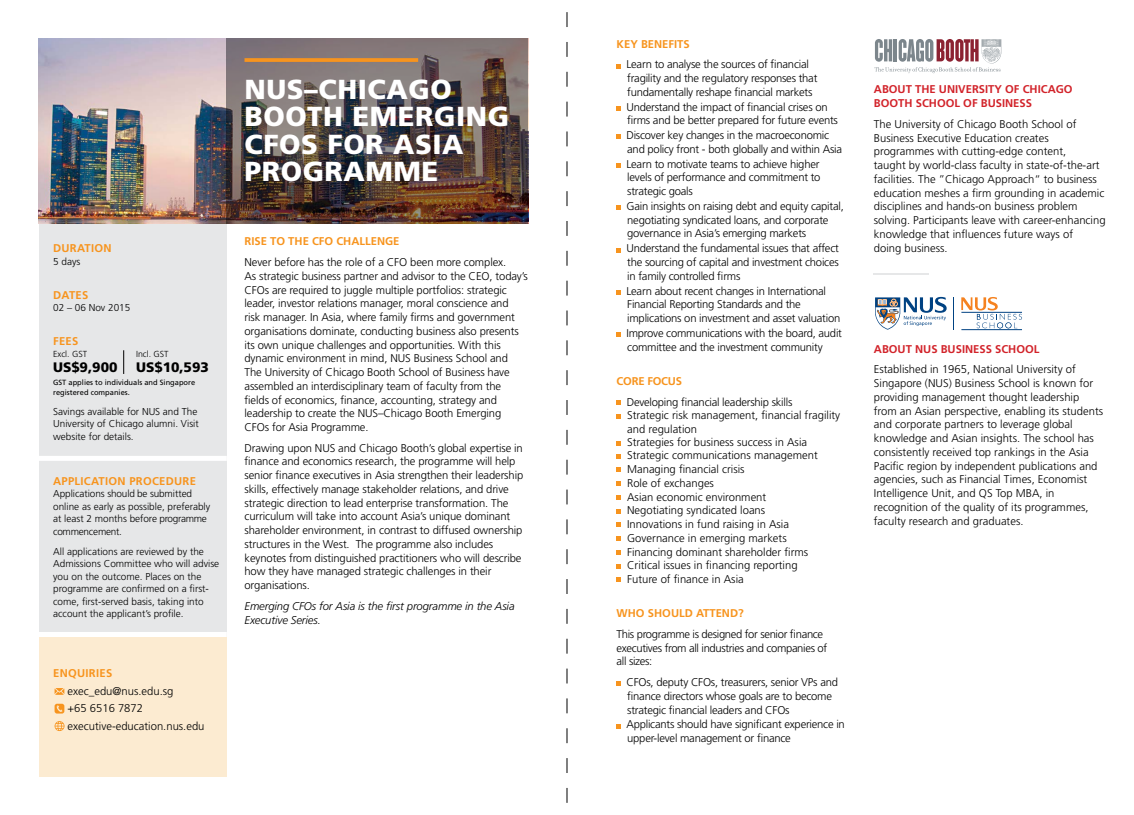
<style>
.page{position:relative;width:1134px;height:815px;background:#fff}
.page>*{position:absolute;margin:0;border:0;box-sizing:border-box;transform-origin:0 0}
.t1{font:900 27.5px/27.5px "Frutiger LT Std";letter-spacing:.02em;color:#fff}
.t2{font:900 13.75px "Frutiger LT Std";color:#000}
.t3{font:300 11.25px/13.8px "Frutiger LT Std";letter-spacing:-.01em;color:#000}
.t4{font:300 11.25px/13.8px "Frutiger LT Std";letter-spacing:-.03em;color:#000}
.t5{font:700 11.25px/13.8px "Frutiger LT Std";color:#d2232a}
.t6{font:italic 300 11.25px/13.8px "Frutiger LT Std";letter-spacing:-.01em;color:#000}
.t7{font:700 11.25px "Frutiger LT Std";color:#f7941e}
.t8{font:700 11.25px "Frutiger LT Std";letter-spacing:.025em;color:#f7941e}
.t9{font:700 11.25px "Frutiger LT Std";letter-spacing:-.02em;color:#f7941e}
.t10{font:300 10px/12.5px "Frutiger LT Std";color:#000}
.t11{font:300 8.75px "Frutiger LT Std";color:#000}
.t12{font:7.5px/10px "Frutiger LT Std";color:#000}
</style>
<div class="page">
<div style="left:39px;top:224px;width:188px;height:457px;background:#e6e7e8"></div>
<div style="left:39px;top:637px;width:188px;height:139px;background:#fcebd1"></div>
<img style="left:39px;top:39px;width:188px;height:185px">
<img style="left:227px;top:39px;width:301px;height:185px">
<svg style="left:55px;top:688px;width:9px;height:7px"></svg>
<svg style="left:55px;top:704px;width:9px;height:10px"></svg>
<svg style="left:55px;top:721px;width:10px;height:10px"></svg>
<hr style="left:244px;top:58px;width:174px;height:4px;background:#ec9126">
<div style="left:39px;top:456px;width:188px;height:5px;background:#fff"></div>
<div style="left:39px;top:632px;width:188px;height:5px;background:#fff"></div>
<svg style="left:617px;top:64px;width:4px;height:4px"></svg>
<svg style="left:617px;top:106px;width:4px;height:5px"></svg>
<svg style="left:617px;top:135px;width:4px;height:4px"></svg>
<svg style="left:617px;top:163px;width:4px;height:5px"></svg>
<svg style="left:617px;top:206px;width:4px;height:4px"></svg>
<svg style="left:617px;top:248px;width:4px;height:4px"></svg>
<svg style="left:617px;top:290px;width:4px;height:5px"></svg>
<svg style="left:617px;top:333px;width:4px;height:4px"></svg>
<svg style="left:617px;top:400px;width:4px;height:4px"></svg>
<svg style="left:617px;top:414px;width:4px;height:4px"></svg>
<svg style="left:617px;top:441px;width:4px;height:5px"></svg>
<svg style="left:617px;top:454px;width:4px;height:4px"></svg>
<svg style="left:617px;top:468px;width:4px;height:4px"></svg>
<svg style="left:617px;top:481px;width:4px;height:5px"></svg>
<svg style="left:617px;top:495px;width:4px;height:4px"></svg>
<svg style="left:617px;top:509px;width:4px;height:4px"></svg>
<svg style="left:617px;top:523px;width:4px;height:4px"></svg>
<svg style="left:617px;top:536px;width:4px;height:5px"></svg>
<svg style="left:617px;top:550px;width:4px;height:4px"></svg>
<svg style="left:617px;top:564px;width:4px;height:4px"></svg>
<svg style="left:617px;top:578px;width:4px;height:4px"></svg>
<svg style="left:617px;top:682px;width:4px;height:4px"></svg>
<svg style="left:617px;top:724px;width:4px;height:4px"></svg>
<svg style="left:123px;top:350px;width:1px;height:24px"></svg>
<svg style="left:875px;top:297px;width:72px;height:33px"></svg>
<hr style="left:954px;top:297px;width:1px;height:33px;background:#004282">
<hr style="left:961px;top:329px;width:61px;height:1px;background:#004282">
<svg style="left:961px;top:297px;width:61px;height:31px"></svg>
<hr style="left:873px;top:273px;width:56px;height:2px;background:#e6e7e8">
<svg style="left:874px;top:39px;width:127px;height:34px"></svg>
<svg style="left:567px;top:12px;width:1px;height:791px"></svg>
<p class="t8" style="left:53px;top:242px;width:60px">DURATION</p>
<p class="t10" style="left:53px;top:255px;width:29px">5 days</p>
<p class="t7" style="left:53px;top:288px;width:37px">DATES</p>
<p class="t10" style="left:53px;top:301px;width:79px">02 – 06 Nov 2015</p>
<p class="t7" style="left:53px;top:334px;width:27px">FEES</p>
<p class="t11" style="left:53px;top:349px;width:36px">Excl. GST</p>
<p class="t11" style="left:136px;top:349px;width:34px">Incl. GST</p>
<p class="t2" style="left:53px;top:359px;width:66px">US$9,900</p>
<p class="t2" style="left:136px;top:359px;width:74px">US$10,593</p>
<p class="t12" style="left:53px;top:377px;width:144px">GST applies to individuals and Singapore registered companies.</p>
<p class="t10" style="left:53px;top:405px;width:147px">Savings available for NUS and The<br>University of Chicago alumni. Visit website for details.</p>
<p class="t8" style="left:53px;top:474px;width:144px">APPLICATION PROCEDURE</p>
<p class="t10" style="left:53px;top:488px;width:159px">Applications should be submitted online as early as possible, preferably at least 2 months before programme commencement.</p>
<p class="t10" style="left:53px;top:545px;width:168px">All applications are reviewed by the Admissions Committee who will advise you on the outcome. Places on the programme are confirmed on a first&shy;come, first-served basis, taking into account the applicant’s profile.</p>
<p class="t8" style="left:53px;top:667px;width:61px">ENQUIRIES</p>
<p class="t3" style="left:68px;top:682px;width:139px;line-height:17.5px">exec_edu@nus.edu.sg<br>+65 6516 7872 executive-education.nus.edu</p>
<h1 class="t1" style="left:244px;top:75px;width:266px">NUS–CHICAGO<br>BOOTH EMERGING<br>CFOS FOR ASIA<br>PROGRAMME</h1>
<p class="t7" style="left:244px;top:235px;width:157px">RISE TO THE CFO CHALLENGE</p>
<p class="t3" style="left:244px;top:256px;width:285px">Never before has the role of a CFO been more complex.<br>As strategic business partner and advisor to the CEO, today’s CFOs are required to juggle multiple portfolios: strategic leader, investor relations manager, moral conscience and<br>risk manager. In Asia, where family firms and government organisations dominate, conducting business also presents its own unique challenges and opportunities. With this dynamic environment in mind, NUS Business School and The University of Chicago Booth School of Business have assembled an interdisciplinary team of faculty from the fields of economics, finance, accounting, strategy and leadership to create the NUS–Chicago Booth Emerging CFOs for Asia Programme.</p>
<p class="t3" style="left:244px;top:441px;width:280px">Drawing upon NUS and Chicago Booth’s global expertise in finance and economics research, the programme will help senior finance executives in Asia strengthen their leadership skills, effectively manage stakeholder relations, and drive strategic direction to lead enterprise transformation. The curriculum will take into account Asia’s unique dominant shareholder environment, in contrast to diffused ownership structures in the West. The programme also includes keynotes from distinguished practitioners who will describe how they have managed strategic challenges in their organisations.</p>
<p class="t6" style="left:244px;top:599px;width:272px">Emerging CFOs for Asia is the first programme in the Asia<br>Executive Series.</p>
<p class="t7" style="left:617px;top:37px;width:75px">KEY BENEFITS</p>
<p class="t3" style="left:626px;top:58px;width:192px">Learn to analyse the sources of financial fragility and the regulatory responses that fundamentally reshape financial markets</p>
<p class="t3" style="left:626px;top:100px;width:213px">Understand the impact of financial crises on firms and be better prepared for future events</p>
<p class="t3" style="left:626px;top:129px;width:217px">Discover key changes in the macroeconomic and policy front - both globally and within Asia</p>
<p class="t3" style="left:626px;top:157px;width:196px;text-align:justify">Learn to motivate teams to achieve higher levels of performance and commitment to strategic goals</p>
<p class="t3" style="left:626px;top:199px;width:219px">Gain insights on raising debt and equity capital, negotiating syndicated loans, and corporate governance in Asia’s emerging markets</p>
<p class="t3" style="left:626px;top:242px;width:214px;text-align:justify">Understand the fundamental issues that affect the sourcing of capital and investment choices in family controlled firms</p>
<p class="t3" style="left:626px;top:284px;width:215px">Learn about recent changes in International<br>Financial Reporting Standards and the implications on investment and asset valuation</p>
<p class="t3" style="left:626px;top:326px;width:217px">Improve communications with the board, audit committee and the investment community</p>
<p class="t9" style="left:617px;top:375px;width:67px">CORE FOCUS</p>
<p class="t3" style="left:627px;top:395px;width:215px">Developing financial leadership skills<br>Strategic risk management, financial fragility and regulation</p>
<p class="t3" style="left:627px;top:435px;width:192px">Strategies for business success in Asia<br>Strategic communications management<br>Managing financial crisis<br>Role of exchanges<br>Asian economic environment<br>Negotiating syndicated loans<br>Innovations in fund raising in Asia<br>Governance in emerging markets<br>Financing dominant shareholder firms<br>Critical issues in financing reporting<br>Future of finance in Asia</p>
<p class="t7" style="left:617px;top:607px;width:129px">WHO SHOULD ATTEND?</p>
<p class="t4" style="left:617px;top:627px;width:212px">This programme is designed for senior finance executives from all industries and companies of all sizes:</p>
<p class="t3" style="left:626px;top:675px;width:213px">CFOs, deputy CFOs, treasurers, senior VPs and finance directors whose goals are to become strategic financial leaders and CFOs</p>
<p class="t3" style="left:626px;top:718px;width:220px">Applicants should have significant experience in upper-level management or finance</p>
<p class="t5" style="left:874px;top:83px;width:200px">ABOUT THE UNIVERSITY OF CHICAGO<br>BOOTH SCHOOL OF BUSINESS</p>
<p class="t3" style="left:874px;top:117px;width:233px">The University of Chicago Booth School of Business Executive Education creates programmes with cutting-edge content,<br>taught by world-class faculty in state-of-the-art facilities. The ”Chicago Approach“ to business education meshes a firm grounding in academic disciplines and hands-on business problem solving. Participants leave with career-enhancing knowledge that influences future ways of<br>doing business.</p>
<p class="t5" style="left:874px;top:342px;width:167px">ABOUT NUS BUSINESS SCHOOL</p>
<p class="t3" style="left:874px;top:363px;width:231px">Established in 1965, National University of Singapore (NUS) Business School is known for providing management thought leadership from an Asian perspective, enabling its students and corporate partners to leverage global knowledge and Asian insights. The school has consistently received top rankings in the Asia Pacific region by independent publications and agencies, such as Financial Times, Economist Intelligence Unit, and QS Top MBA, in recognition of the quality of its programmes, faculty research and graduates.</p>
</div>
